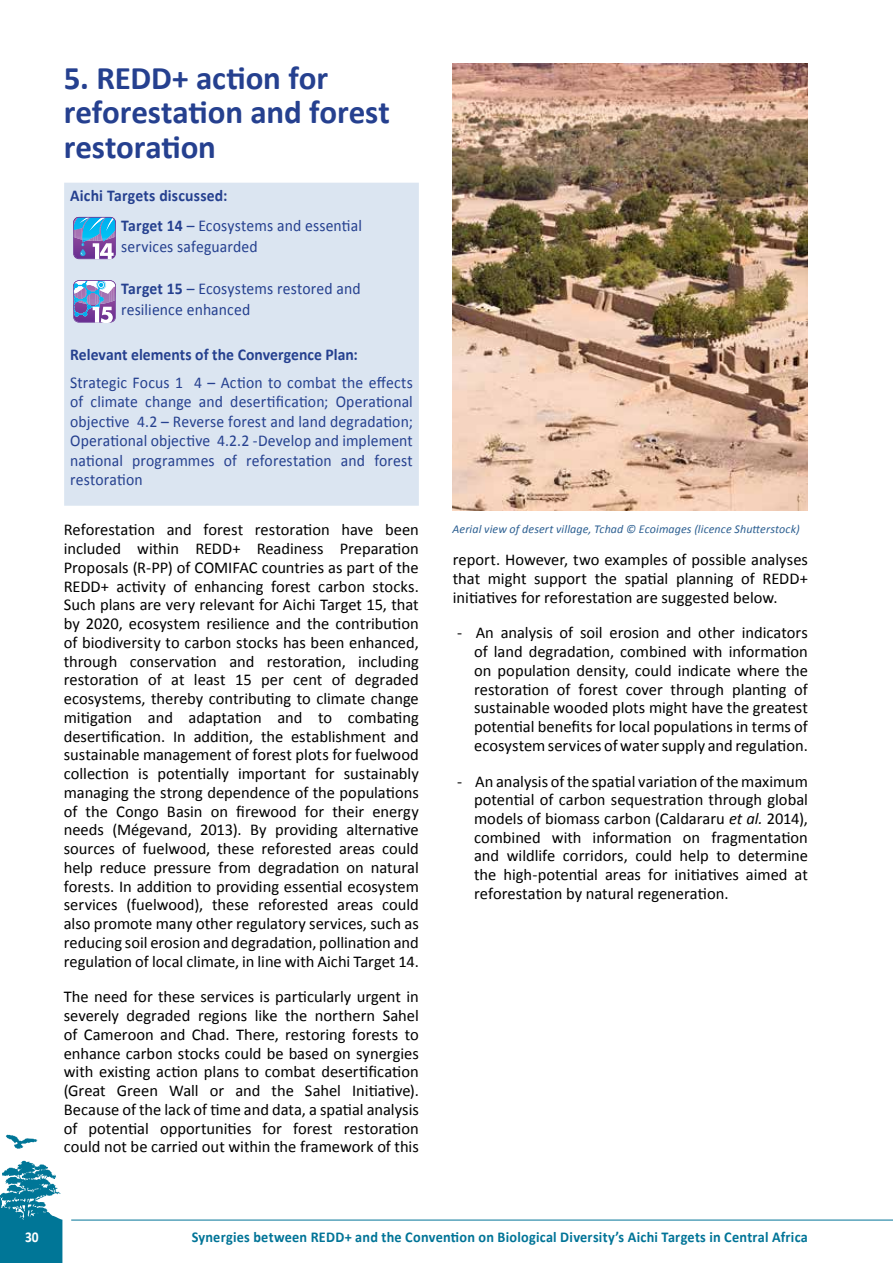
<style>
.page{position:relative;width:893px;height:1263px;background:#fff}
.page>*{position:absolute;margin:0;border:0;box-sizing:border-box;transform-origin:0 0}
.t1{font:700 33px/34.5px "Calibri";letter-spacing:-.005em;color:#25408f}
.t2{font:16.5px/18.8px "Calibri";color:#000;text-align:justify}
.t3{font:16.5px/19.5px "Calibri";letter-spacing:.01em;color:#25408f;scale:.95 1}
.t4{font:700 16.5px/29.5px "Calibri";letter-spacing:.005em;color:#25408f;scale:.95 1}
.t5{font:700 15px "Calibri";letter-spacing:.015em;color:#007497;scale:.95 1}
.t6{font:700 15px "Calibri";color:#fff;scale:.9 1}
.t7{font:italic 12px "Calibri";letter-spacing:.01em;color:#2c5f91}
.s1{font-weight:400}
.s2{font-weight:700}
.s3{font-style:italic}
</style>
<div class="page">
<svg style="left:6px;top:1135px;width:31px;height:14px"></svg>
<svg style="left:0;top:1161px;width:62px;height:102px"></svg>
<hr style="left:71px;top:1220px;width:822px;height:1px;background:#007497">
<div style="left:64px;top:183px;width:355px;height:323px;background:#dbe5f1"></div>
<svg style="left:73px;top:217px;width:43px;height:42px;background:#668fcc"></svg>
<svg style="left:73px;top:280px;width:43px;height:43px"></svg>
<img style="left:452px;top:64px;width:356px;height:446px">
<h1 class="t1" style="left:64px;top:60px;width:328px">5. REDD+ action for reforestation and forest restoration</h1>
<p class="t4" style="left:121px;top:181px;width:255px;text-indent:-51px">Aichi Targets discussed:<br>Target 14 <span class="s1">– Ecosystems and essential</span></p>
<p class="t3" style="left:121px;top:236px;width:145px">services safeguarded</p>
<p class="t3" style="left:121px;top:278px;width:254px;line-height:21px"><span class="s2">Target 15</span> – Ecosystems restored and resilience enhanced</p>
<p class="t4" style="left:70px;top:340px;width:304px">Relevant elements of the Convergence Plan:</p>
<p class="t3" style="left:70px;top:373px;width:362px;text-align:justify">Strategic Focus 1 4 – Action to combat the effects of climate change and desertification; Operational objective 4.2 – Reverse forest and land degradation; Operational objective 4.2.2 -Develop and implement national programmes of reforestation and forest restoration</p>
<p class="t2" style="left:64px;top:521px;width:357px">Reforestation and forest restoration have been included within REDD+ Readiness Preparation Proposals (R-PP) of COMIFAC countries as part of the REDD+ activity of enhancing forest carbon stocks.<br>Such plans are very relevant for Aichi Target 15, that by 2020, ecosystem resilience and the contribution of biodiversity to carbon stocks has been enhanced, through conservation and restoration, including restoration of at least 15 per cent of degraded ecosystems, thereby contributing to climate change mitigation and adaptation and to combating desertification. In addition, the establishment and sustainable management of forest plots for fuelwood collection is potentially important for sustainably managing the strong dependence of the populations of the Congo Basin on firewood for their energy needs (Mégevand, 2013). By providing alternative sources of fuelwood, these reforested areas could help reduce pressure from degradation on natural forests. In addition to providing essential ecosystem services (fuelwood), these reforested areas could also promote many other regulatory services, such as reducing soil erosion and degradation, pollination and regulation of local climate, in line with Aichi Target 14.</p>
<p class="t2" style="left:64px;top:987px;width:357px">The need for these services is particularly urgent in severely degraded regions like the northern Sahel of Cameroon and Chad. There, restoring forests to enhance carbon stocks could be based on synergies with existing action plans to combat desertification (Great Green Wall or and the Sahel Initiative).<br>Because of the lack of time and data, a spatial analysis of potential opportunities for forest restoration could not be carried out within the framework of this</p>
<p class="t7" style="left:452px;top:520px;width:349px">Aerial view of desert village, Tchad © Ecoimages (licence Shutterstock)</p>
<p class="t2" style="left:453px;top:550px;width:357px">report. However, two examples of possible analyses that might support the spatial planning of REDD+ initiatives for reforestation are suggested below.</p>
<p class="t2" style="left:474px;top:623px;width:335px;text-indent:-17px">- An analysis of soil erosion and other indicators of land degradation, combined with information on population density, could indicate where the restoration of forest cover through planting of sustainable wooded plots might have the greatest potential benefits for local populations in terms of ecosystem services of water supply and regulation.</p>
<p class="t2" style="left:474px;top:772px;width:335px;text-indent:-17px">- An analysis of the spatial variation of the maximum potential of carbon sequestration through global models of biomass carbon (Caldararu <span class="s3">et al.</span> 2014), combined with information on fragmentation and wildlife corridors, could help to determine the high-potential areas for initiatives aimed at reforestation by natural regeneration.</p>
<p class="t6" style="left:25px;top:1227px;width:17px">30</p>
<p class="t5" style="left:192px;top:1227px;width:650px">Synergies between REDD+ and the Convention on Biological Diversity’s Aichi Targets in Central Africa</p>
</div>
